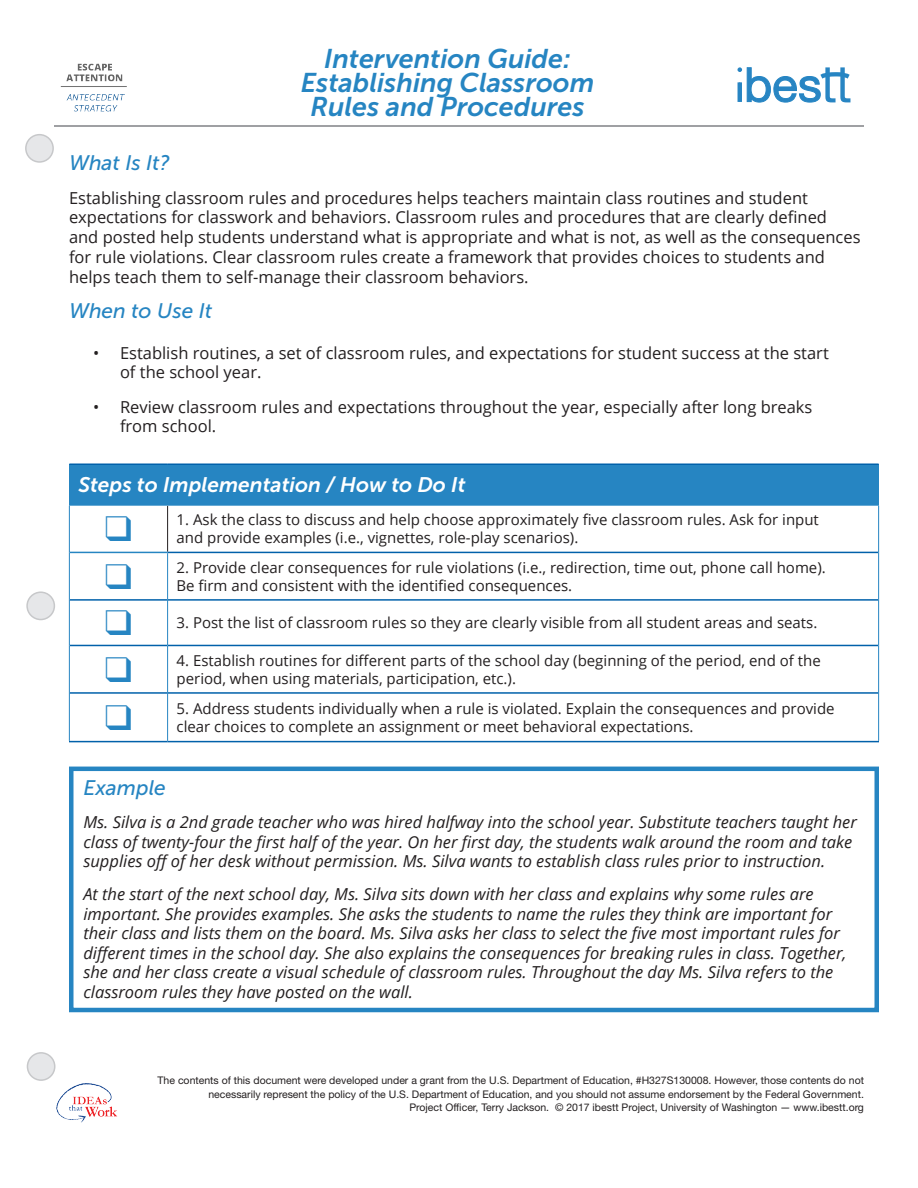
<style>
.page{position:relative;width:918px;height:1188px;background:#fff}
.page>*{position:absolute;margin:0;border:0;box-sizing:border-box;transform-origin:0 0}
.Guide_Name_Header{font:italic 27px/24px "Museo Sans 700";color:#2685c2;text-align:center}
.Section_Header_White{font:italic 21px "Museo Sans 700";color:#fff}
.Section_Header_Blue{font:italic 21px "Museo Sans 500";color:#2685c2}
.Example{font:italic 16.5px/19.5px "Open Sans";color:#231f20}
.t1{font:16.5px/19.5px "Open Sans";color:#231f20}
.table{font:15px/18px "Open Sans";color:#231f20}
.t2{font:10.5px/13.5px "Helvetica Neue LT Std";color:#231f20;text-align:right}
</style>
<div class="page">
<hr style="left:54px;top:125px;width:810px;height:2px;background:#808285">
<img style="left:56px;top:1083px;width:61px;height:40px">
<div style="left:26px;top:135px;width:27px;height:27px;background:#e6e7e9;border-radius:50%"></div>
<div style="left:25px;top:134px;width:29px;height:29px;border:2px solid #c7c8ca;border-radius:50%"></div>
<div style="left:27px;top:592px;width:27px;height:28px;background:#e6e7e9;border-radius:50%"></div>
<div style="left:26px;top:591px;width:29px;height:29px;border:2px solid #c7c8ca;border-radius:50%"></div>
<div style="left:27px;top:1053px;width:28px;height:27px;background:#e6e7e9;border-radius:50%"></div>
<div style="left:27px;top:1052px;width:29px;height:29px;border:2px solid #c7c8ca;border-radius:50%"></div>
<svg style="left:737px;top:67px;width:113px;height:35px"></svg>
<img style="left:60px;top:63px;width:67px;height:49px">
<div style="left:69px;top:464px;width:810px;height:41px;background:#2685c2"></div>
<hr style="left:69px;top:464px;width:99px;height:1px;background:#0161aa">
<hr style="left:168px;top:464px;width:711px;height:1px;background:#0161aa">
<hr style="left:168px;top:552px;width:710px;height:1px;background:#0161aa">
<hr style="left:70px;top:599px;width:97px;height:2px;background:#0161aa">
<hr style="left:168px;top:599px;width:710px;height:2px;background:#0161aa">
<hr style="left:70px;top:645px;width:97px;height:1px;background:#0161aa">
<hr style="left:168px;top:645px;width:710px;height:1px;background:#0161aa">
<hr style="left:70px;top:692px;width:97px;height:2px;background:#0161aa">
<hr style="left:168px;top:692px;width:710px;height:2px;background:#0161aa">
<hr style="left:69px;top:741px;width:99px;height:1px;background:#0161aa">
<hr style="left:168px;top:741px;width:711px;height:1px;background:#0161aa">
<hr style="left:167px;top:506px;width:1px;height:46px;background:#231f20">
<hr style="left:69px;top:504px;width:99px;height:2px;background:#2685c2">
<hr style="left:168px;top:504px;width:711px;height:2px;background:#2685c2">
<hr style="left:69px;top:506px;width:1px;height:46px;background:#2685c2">
<hr style="left:878px;top:506px;width:1px;height:46px;background:#2685c2">
<hr style="left:878px;top:552px;width:1px;height:48px;background:#2685c2">
<hr style="left:878px;top:600px;width:1px;height:45px;background:#2685c2">
<hr style="left:878px;top:645px;width:1px;height:48px;background:#2685c2">
<hr style="left:878px;top:693px;width:1px;height:48px;background:#2685c2">
<hr style="left:70px;top:552px;width:98px;height:1px;background:#2685c2">
<hr style="left:69px;top:552px;width:1px;height:48px;background:#2685c2">
<hr style="left:167px;top:553px;width:1px;height:47px;background:#2685c2">
<hr style="left:69px;top:600px;width:1px;height:45px;background:#2685c2">
<hr style="left:167px;top:600px;width:1px;height:45px;background:#2685c2">
<hr style="left:69px;top:645px;width:1px;height:48px;background:#2685c2">
<hr style="left:167px;top:645px;width:1px;height:48px;background:#2685c2">
<hr style="left:69px;top:693px;width:1px;height:48px;background:#2685c2">
<hr style="left:167px;top:693px;width:1px;height:48px;background:#2685c2">
<div style="left:69px;top:767px;width:810px;height:245px;border:4px solid #2685c2"></div>
<p class="Guide_Name_Header" style="left:324px;top:47px;width:248px">Intervention Guide:</p>
<p class="Guide_Name_Header" style="left:301px;top:71px;width:295px">Establishing Classroom<br>Rules and Procedures</p>
<p class="Section_Header_Blue" style="left:69px;top:152px;width:102px">What Is It?</p>
<p class="t1" style="left:69px;top:187px;width:740px">Establishing classroom rules and procedures helps teachers maintain class routines and student</p>
<p class="t1" style="left:69px;top:207px;width:760px">expectations for classwork and behaviors. Classroom rules and procedures that are clearly defined</p>
<p class="t1" style="left:69px;top:227px;width:793px">and posted help students understand what is appropriate and what is not, as well as the consequences for rule violations. Clear classroom rules create a framework that provides choices to students and</p>
<p class="t1" style="left:69px;top:267px;width:461px">helps teach them to self-manage their classroom behaviors.</p>
<p class="Section_Header_Blue" style="left:69px;top:300px;width:145px">When to Use It</p>
<p class="t1" style="left:120px;top:343px;width:710px;text-indent:-27px">• Establish routines, a set of classroom rules, and expectations for student success at the start of the school year.</p>
<p class="t1" style="left:120px;top:397px;width:694px;text-indent:-27px">• Review classroom rules and expectations throughout the year, especially after long breaks from school.</p>
<p class="Section_Header_White" style="left:78px;top:474px;width:389px">Steps to Implementation / How to Do It</p>
<p class="table" style="left:177px;top:511px;width:644px">1. Ask the class to discuss and help choose approximately five classroom rules. Ask for input</p>
<p class="table" style="left:177px;top:529px;width:403px">and provide examples (i.e., vignettes, role-play scenarios).</p>
<p class="table" style="left:177px;top:558px;width:651px">2. Provide clear consequences for rule violations (i.e., redirection, time out, phone call home).</p>
<p class="table" style="left:177px;top:576px;width:397px">Be firm and consistent with the identified consequences.</p>
<p class="table" style="left:177px;top:614px;width:642px">3. Post the list of classroom rules so they are clearly visible from all student areas and seats.</p>
<p class="table" style="left:177px;top:651px;width:646px">4. Establish routines for different parts of the school day (beginning of the period, end of the period, when using materials, participation, etc.).</p>
<p class="table" style="left:177px;top:699px;width:660px">5. Address students individually when a rule is violated. Explain the consequences and provide clear choices to complete an assignment or meet behavioral expectations.</p>
<p class="Section_Header_Blue" style="left:83px;top:776px;width:84px">Example</p>
<p class="Example" style="left:83px;top:812px;width:775px">Ms. Silva is a 2nd grade teacher who was hired halfway into the school year. Substitute teachers taught her class of twenty-four the first half of the year. On her first day, the students walk around the room and take supplies off of her desk without permission. Ms. Silva wants to establish class rules prior to instruction.</p>
<p class="Example" style="left:83px;top:884px;width:765px">At the start of the next school day, Ms. Silva sits down with her class and explains why some rules are important. She provides examples. She asks the students to name the rules they think are important for their class and lists them on the board. Ms. Silva asks her class to select the five most important rules for different times in the school day. She also explains the consequences for breaking rules in class. Together, she and her class create a visual schedule of classroom rules. Throughout the day Ms. Silva refers to the classroom rules they have posted on the wall.</p>
<p class="t2" style="left:158px;top:1074px;width:708px">The contents of this document were developed under a grant from the U.S. Department of Education, #H327S130008. However, those contents do not necessarily represent the policy of the U.S. Department of Education, and you should not assume endorsement by the Federal Government.<br>Project Officer, Terry Jackson. © 2017 ibestt Project, University of Washington — www.ibestt.org</p>
</div>
